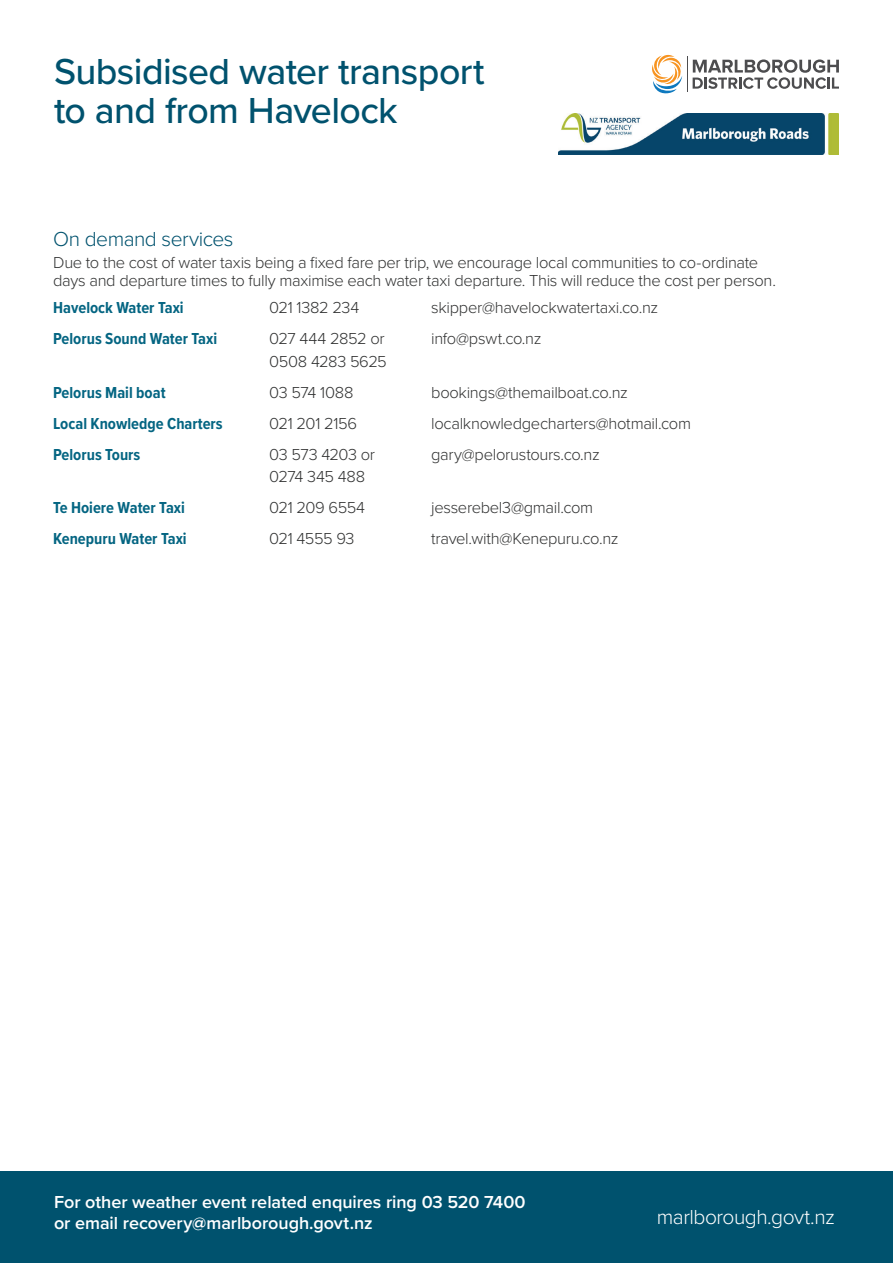
<style>
.page{position:relative;width:893px;height:1263px;background:#fff}
.page>*{position:absolute;margin:0;border:0;box-sizing:border-box;transform-origin:0 0}
.t1{font:500 37.5px/39px "Proxima Nova";letter-spacing:-.015em;color:#00526e}
.t2{font:300 21px "Proxima Nova";letter-spacing:-.025em;color:#fff}
.t3{font:300 21px "Proxima Nova";letter-spacing:-.025em;color:#00526e}
.t4{font:600 18px/21px "Proxima Nova";letter-spacing:-.005em;color:#fff}
.t5{font:300 16.5px/18px "Proxima Nova";letter-spacing:-.02em;color:#313232}
.t6{font:700 16.5px "Proxima Nova Cond";color:#046582}
</style>
<div class="page">
<div style="left:0;top:1171px;width:893px;height:92px;background:#00526e"></div>
<img style="left:558px;top:113px;width:281px;height:42px">
<svg style="left:693px;top:59px;width:146px;height:30px"></svg>
<hr style="left:687px;top:56px;width:1px;height:36px;background:#4d4d4f">
<svg style="left:652px;top:54px;width:30px;height:40px"></svg>
<h1 class="t1" style="left:54px;top:50px;width:432px">Subsidised water transport to and from Havelock</h1>
<p class="t3" style="left:53px;top:224px;width:182px">On demand services</p>
<p class="t5" style="left:53px;top:253px;width:724px">Due to the cost of water taxis being a fixed fare per trip, we encourage local communities to co-ordinate days and departure times to fully maximise each water taxi departure. This will reduce the cost per person.</p>
<p class="t6" style="left:53px;top:296px;width:132px">Havelock Water Taxi</p>
<p class="t5" style="left:269px;top:298px;width:92px">021 1382 234</p>
<p class="t5" style="left:431px;top:298px;width:229px">skipper@havelockwatertaxi.co.nz</p>
<p class="t6" style="left:53px;top:327px;width:166px">Pelorus Sound Water Taxi</p>
<p class="t5" style="left:269px;top:329px;width:117px">027 444 2852 or</p>
<p class="t5" style="left:431px;top:329px;width:112px">info@pswt.co.nz</p>
<p class="t5" style="left:269px;top:351px;width:119px">0508 4283 5625</p>
<p class="t6" style="left:53px;top:380px;width:114px">Pelorus Mail boat</p>
<p class="t5" style="left:269px;top:382px;width:86px">03 574 1088</p>
<p class="t5" style="left:431px;top:382px;width:198px">bookings@themailboat.co.nz</p>
<p class="t6" style="left:53px;top:411px;width:171px">Local Knowledge Charters</p>
<p class="t5" style="left:269px;top:413px;width:90px">021 201 2156</p>
<p class="t5" style="left:431px;top:413px;width:261px">localknowledgecharters@hotmail.com</p>
<p class="t6" style="left:53px;top:442px;width:89px">Pelorus Tours</p>
<p class="t5" style="left:269px;top:444px;width:107px">03 573 4203 or</p>
<p class="t5" style="left:431px;top:444px;width:170px">gary@pelorustours.co.nz</p>
<p class="t5" style="left:269px;top:467px;width:98px">0274 345 488</p>
<p class="t6" style="left:53px;top:496px;width:133px">Te Hoiere Water Taxi</p>
<p class="t5" style="left:269px;top:498px;width:98px">021 209 6554</p>
<p class="t5" style="left:431px;top:498px;width:164px">jesserebel3@gmail.com</p>
<p class="t6" style="left:53px;top:527px;width:135px">Kenepuru Water Taxi</p>
<p class="t5" style="left:269px;top:529px;width:87px">021 4555 93</p>
<p class="t5" style="left:431px;top:529px;width:189px">travel.with@Kenepuru.co.nz</p>
<p class="t4" style="left:54px;top:1191px;width:473px">For other weather event related enquires ring 03 520 7400 or email recovery@marlborough.govt.nz</p>
<p class="t2" style="left:657px;top:1201px;width:179px">marlborough.govt.nz</p>
</div>
